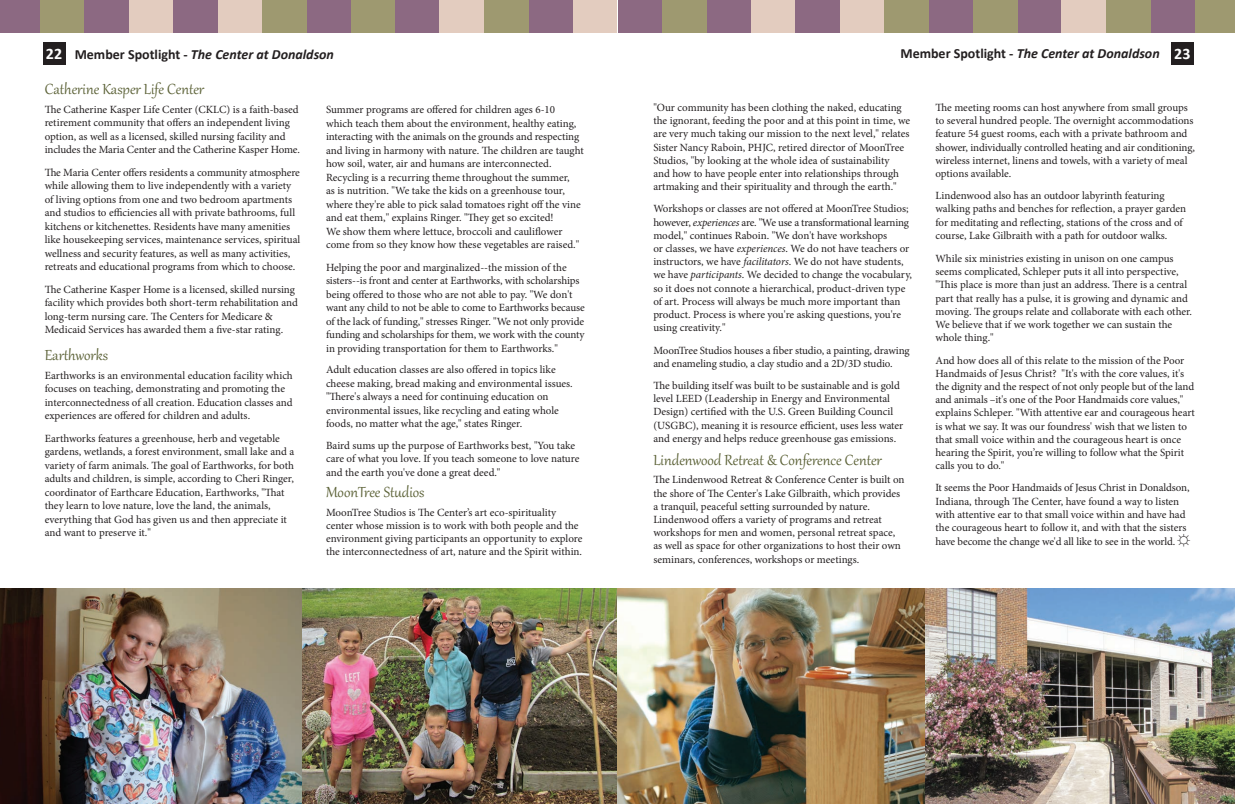
<style>
.page{position:relative;width:1235px;height:804px;background:#fff}
.page>*{position:absolute;margin:0;border:0;box-sizing:border-box;transform-origin:0 0}
.t1{font:18px "Gabriola";color:#5b6136}
.t2{font:700 16px "Calibri";color:#fff}
.t3{font:italic 700 14px "Calibri";color:#231f20}
.t4{font:11px/13.2px "Minion Pro";letter-spacing:-.005em;color:#231f20}
.s1{font-style:normal}
.s2{font-family:"Arial Narrow";font-weight:700;font-size:14px}
.s3{font-style:italic}
</style>
<div class="page">
<div style="left:1171px;top:42px;width:22px;height:23px;background:#231f20"></div>
<div style="left:43px;top:42px;width:23px;height:23px;background:#231f20"></div>
<img style="left:0;top:588px;width:1234px;height:216px">
<div style="left:618px;top:0;width:44px;height:33px;background:#8c6982"></div>
<div style="left:662px;top:0;width:45px;height:33px;background:#9e9970"></div>
<div style="left:707px;top:0;width:44px;height:33px;background:#8c6982"></div>
<div style="left:751px;top:0;width:44px;height:33px;background:#e3ccbf"></div>
<div style="left:795px;top:0;width:45px;height:33px;background:#8c6982"></div>
<div style="left:840px;top:0;width:44px;height:33px;background:#e3ccbf"></div>
<div style="left:884px;top:0;width:45px;height:33px;background:#9e9970"></div>
<div style="left:929px;top:0;width:44px;height:33px;background:#8c6982"></div>
<div style="left:973px;top:0;width:44px;height:33px;background:#9e9970"></div>
<div style="left:1017px;top:0;width:45px;height:33px;background:#8c6982"></div>
<div style="left:1194px;top:0;width:40px;height:33px;background:#9e9970"></div>
<div style="left:1150px;top:0;width:44px;height:33px;background:#8c6982"></div>
<div style="left:1105px;top:0;width:45px;height:33px;background:#9e9970"></div>
<div style="left:1061px;top:0;width:44px;height:33px;background:#e3ccbf"></div>
<div style="left:0;top:0;width:40px;height:33px;background:#8c6982"></div>
<div style="left:40px;top:0;width:45px;height:33px;background:#9e9970"></div>
<div style="left:85px;top:0;width:44px;height:33px;background:#8c6982"></div>
<div style="left:129px;top:0;width:45px;height:33px;background:#e3ccbf"></div>
<div style="left:174px;top:0;width:44px;height:33px;background:#8c6982"></div>
<div style="left:218px;top:0;width:44px;height:33px;background:#e3ccbf"></div>
<div style="left:262px;top:0;width:45px;height:33px;background:#9e9970"></div>
<div style="left:307px;top:0;width:44px;height:33px;background:#8c6982"></div>
<div style="left:351px;top:0;width:45px;height:33px;background:#9e9970"></div>
<div style="left:396px;top:0;width:44px;height:33px;background:#8c6982"></div>
<div style="left:572px;top:0;width:45px;height:33px;background:#e3ccbf"></div>
<div style="left:528px;top:0;width:44px;height:33px;background:#8c6982"></div>
<div style="left:484px;top:0;width:44px;height:33px;background:#9e9970"></div>
<div style="left:439px;top:0;width:45px;height:33px;background:#e3ccbf"></div>
<p class="t2" style="left:46px;top:44px;width:18px">22</p>
<p class="t3" style="left:75px;top:46px;width:261px"><span class="s1">Member Spotlight -</span> The Center at Donaldson</p>
<p class="t3" style="left:900px;top:45px;width:261px"><span class="s1">Member Spotlight -</span> The Center at Donaldson</p>
<p class="t2" style="left:1174px;top:43px;width:18px">23</p>
<p class="t1" style="left:45px;top:77px;width:161px">Catherine Kasper Life Center</p>
<p class="t4" style="left:45px;top:102px;width:257px;line-height:13.5px">The Catherine Kasper Life Center (CKLC) is a faith-based retirement community that offers an independent living option, as well as a licensed, skilled nursing facility and includes the Maria Center and the Catherine Kasper Home.</p>
<p class="t4" style="left:45px;top:165px;width:257px;line-height:13.5px">The Maria Center offers residents a community atmosphere while allowing them to live independently with a variety of living options from one and two bedroom apartments and studios to efficiencies all with private bathrooms, full kitchens or kitchenettes. Residents have many amenities like housekeeping services, maintenance services, spiritual wellness and security features, as well as many activities, retreats and educational programs from which to choose.</p>
<p class="t4" style="left:45px;top:282px;width:255px;line-height:13.5px">The Catherine Kasper Home is a licensed, skilled nursing facility which provides both short-term rehabilitation and long-term nursing care. The Centers for Medicare &amp; Medicaid Services has awarded them a five-star rating.</p>
<p class="t1" style="left:45px;top:343px;width:65px">Earthworks</p>
<p class="t4" style="left:45px;top:368px;width:250px;line-height:13.5px">Earthworks is an environmental education facility which focuses on teaching, demonstrating and promoting the interconnectedness of all creation. Education classes and experiences are offered for children and adults.</p>
<p class="t4" style="left:45px;top:431px;width:251px;line-height:13.5px">Earthworks features a greenhouse, herb and vegetable gardens, wetlands, a forest environment, small lake and a variety of farm animals. The goal of Earthworks, for both adults and children, is simple, according to Cheri Ringer, coordinator of Earthcare Education, Earthworks, "That they learn to love nature, love the land, the animals, everything that God has given us and then appreciate it and want to preserve it."</p>
<p class="t4" style="left:935px;top:101px;width:261px">The meeting rooms can host anywhere from small groups to several hundred people. The overnight accommodations feature 54 guest rooms, each with a private bathroom and shower, individually controlled heating and air conditioning, wireless internet, linens and towels, with a variety of meal options available.</p>
<p class="t4" style="left:935px;top:189px;width:252px">Lindenwood also has an outdoor labyrinth featuring walking paths and benches for reflection, a prayer garden for meditating and reflecting, stations of the cross and of course, Lake Gilbraith with a path for outdoor walks.</p>
<p class="t4" style="left:935px;top:252px;width:258px">While six ministries existing in unison on one campus seems complicated, Schleper puts it all into perspective, "This place is more than just an address. There is a central part that really has a pulse, it is growing and dynamic and moving. The groups relate and collaborate with each other.<br>We believe that if we work together we can sustain the whole thing."</p>
<p class="t4" style="left:935px;top:353px;width:261px">And how does all of this relate to the mission of the Poor Handmaids of Jesus Christ? "It's with the core values, it's the dignity and the respect of not only people but of the land and animals –it's one of the Poor Handmaids core values," explains Schleper. "With attentive ear and courageous heart is what we say. It was our foundress' wish that we listen to that small voice within and the courageous heart is once hearing the Spirit, you’re willing to follow what the Spirit calls you to do."</p>
<p class="t4" style="left:935px;top:481px;width:256px">It seems the Poor Handmaids of Jesus Christ in Donaldson, Indiana, through The Center, have found a way to listen with attentive ear to that small voice within and have had the courageous heart to follow it, and with that the sisters have become the change we'd all like to see in the world. <span class="s2">☼</span></p>
<p class="t4" style="left:653px;top:101px;width:258px">"Our community has been clothing the naked, educating the ignorant, feeding the poor and at this point in time, we are very much taking our mission to the next level," relates Sister Nancy Raboin, PHJC, retired director of MoonTree Studios, "by looking at the whole idea of sustainability<br>and how to have people enter into relationships through artmaking and their spirituality and through the earth."</p>
<p class="t4" style="left:653px;top:202px;width:260px">Workshops or classes are not offered at MoonTree Studios; however, <span class="s3">experiences</span> are. "We use a transformational learning model," continues Raboin. "We don't have workshops<br>or classes, we have <span class="s3">experiences</span>. We do not have teachers or instructors, we have <span class="s3">facilitators</span>. We do not have students, we have <span class="s3">participants</span>. We decided to change the vocabulary, so it does not connote a hierarchical, product-driven type of art. Process will always be much more important than product. Process is where you're asking questions, you're using creativity."</p>
<p class="t4" style="left:653px;top:343px;width:258px">MoonTree Studios houses a fiber studio, a painting, drawing and enameling studio, a clay studio and a 2D/3D studio.</p>
<p class="t4" style="left:653px;top:379px;width:251px">The building itself was built to be sustainable and is gold level LEED (Leadership in Energy and Environmental Design) certified with the U.S. Green Building Council (USGBC), meaning it is resource efficient, uses less water and energy and helps reduce greenhouse gas emissions.</p>
<p class="t1" style="left:653px;top:448px;width:230px">Lindenwood Retreat &amp; Conference Center</p>
<p class="t4" style="left:653px;top:473px;width:253px">The Lindenwood Retreat &amp; Conference Center is built on the shore of The Center's Lake Gilbraith, which provides a tranquil, peaceful setting surrounded by nature.<br>Lindenwood offers a variety of programs and retreat workshops for men and women, personal retreat space, as well as space for other organizations to host their own seminars, conferences, workshops or meetings.</p>
<p class="t4" style="left:326px;top:103px;width:259px;line-height:13.5px">Summer programs are offered for children ages 6-10 which teach them about the environment, healthy eating, interacting with the animals on the grounds and respecting and living in harmony with nature. The children are taught how soil, water, air and humans are interconnected.<br>Recycling is a recurring theme throughout the summer,<br>as is nutrition. "We take the kids on a greenhouse tour, where they're able to pick salad tomatoes right off the vine and eat them," explains Ringer. "They get so excited!<br>We show them where lettuce, broccoli and cauliflower come from so they know how these vegetables are raised."</p>
<p class="t4" style="left:326px;top:261px;width:260px;line-height:13.5px">Helping the poor and marginalized--the mission of the sisters--is front and center at Earthworks, with scholarships being offered to those who are not able to pay. "We don't want any child to not be able to come to Earthworks because of the lack of funding," stresses Ringer. "We not only provide funding and scholarships for them, we work with the county in providing transportation for them to Earthworks."</p>
<p class="t4" style="left:326px;top:363px;width:248px;line-height:13.5px">Adult education classes are also offered in topics like cheese making, bread making and environmental issues. "There's always a need for continuing education on environmental issues, like recycling and eating whole foods, no matter what the age," states Ringer.</p>
<p class="t4" style="left:326px;top:438px;width:255px;line-height:13.5px">Baird sums up the purpose of Earthworks best, "You take care of what you love. If you teach someone to love nature and the earth you've done a great deed."</p>
<p class="t1" style="left:326px;top:481px;width:100px">MoonTree Studios</p>
<p class="t4" style="left:326px;top:505px;width:258px">MoonTree Studios is The Center’s art eco-spirituality center whose mission is to work with both people and the environment giving participants an opportunity to explore the interconnectedness of art, nature and the Spirit within.</p>
</div>
